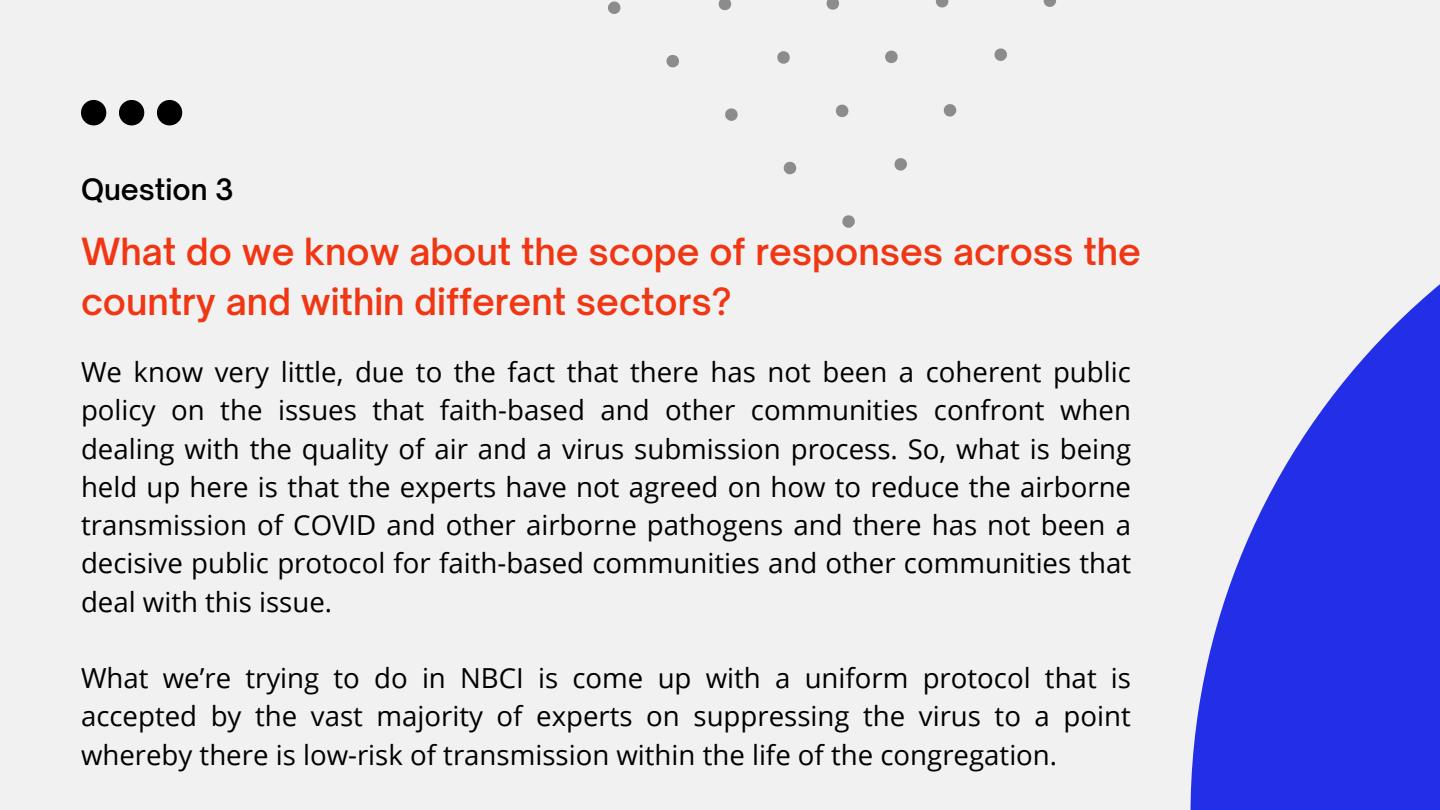
<style>
.page{position:relative;width:1440px;height:810px;background:#f1f1f1}
.page>*{position:absolute;margin:0;border:0;box-sizing:border-box;transform-origin:0 0}
.t1{font:600 35.8px/49.5px "Open Sauce One";color:#f03612}
.t2{font:600 28.2px "Open Sauce One";color:#000}
.t3{font:27.6px/38.2px "Open Sans";color:#000;text-align:justify}
</style>
<div class="page">
<svg style="left:81px;top:100px;width:101px;height:25px"></svg>
<svg style="left:608px;top:0;width:448px;height:228px"></svg>
<svg style="left:1191px;top:284px;width:249px;height:526px;fill:#222fe6"></svg>
<p class="t2" style="left:81px;top:172px;width:154px">Question 3</p>
<p class="t1" style="left:81px;top:227px;width:1062px">What do we know about the scope of responses across the country and within different sectors?</p>
<p class="t3" style="left:81px;top:352px;width:1052px">We know very little, due to the fact that there has not been a coherent public policy on the issues that faith-based and other communities confront when dealing with the quality of air and a virus submission process. So, what is being held up here is that the experts have not agreed on how to reduce the airborne transmission of COVID and other airborne pathogens and there has not been a decisive public protocol for faith-based communities and other communities that deal with this issue.</p>
<p class="t3" style="left:81px;top:658px;width:1052px">What we’re trying to do in NBCI is come up with a uniform protocol that is accepted by the vast majority of experts on suppressing the virus to a point whereby there is low-risk of transmission within the life of the congregation.</p>
</div>
